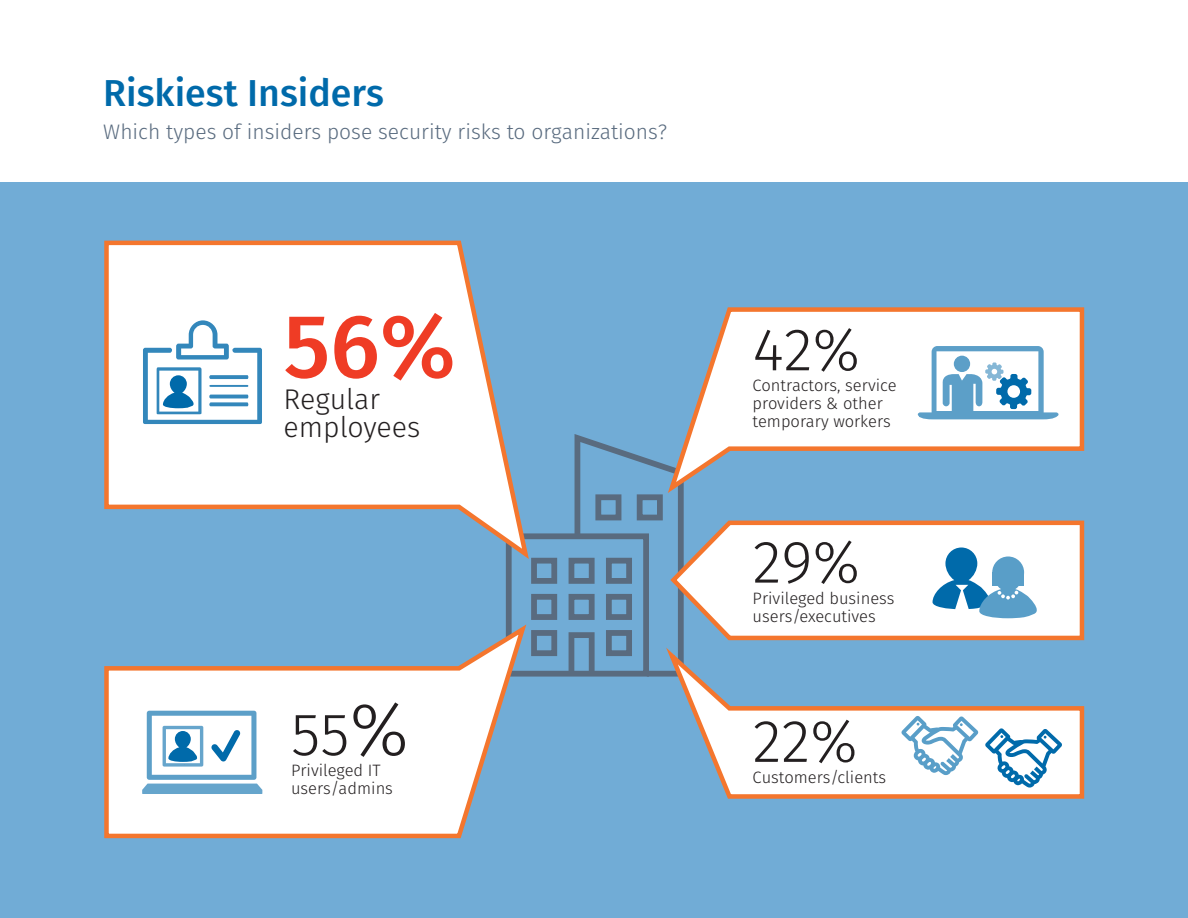
<style>
.page{position:relative;width:1188px;height:918px;background:#fff}
.page>*{position:absolute;margin:0;border:0;box-sizing:border-box;transform-origin:0 0}
.t1{font:500 90px "Fira Sans";color:#ef3c25}
.t2{font:300 75px "Fira Sans";color:#231f20}
.t3{font:300 60px "Fira Sans";color:#231f20}
.t4{font:500 37.5px "Fira Sans";color:#006aaa}
.t5{font:300 28.5px/28.5px "Fira Sans";color:#231f20}
.t6{font:300 21px "Fira Sans";color:#596b7f}
.t7{font:300 16.5px/18px "Fira Sans";color:#231f20}
</style>
<div class="page">
<div style="left:0;top:182px;width:1188px;height:736px;background:#71acd6"></div>
<div style="left:506px;top:533px;width:143px;height:144px;border:6px solid #596b7f"></div>
<svg style="left:572px;top:434px;width:112px;height:243px"></svg>
<div style="left:595px;top:494px;width:26px;height:26px;border:6px solid #596b7f"></div>
<div style="left:637px;top:494px;width:26px;height:26px;border:6px solid #596b7f"></div>
<div style="left:569px;top:558px;width:26px;height:26px;border:6px solid #596b7f"></div>
<div style="left:531px;top:558px;width:26px;height:26px;border:6px solid #596b7f"></div>
<div style="left:606px;top:558px;width:26px;height:26px;border:6px solid #596b7f"></div>
<div style="left:569px;top:594px;width:26px;height:26px;border:6px solid #596b7f"></div>
<div style="left:531px;top:594px;width:26px;height:26px;border:6px solid #596b7f"></div>
<div style="left:606px;top:594px;width:26px;height:26px;border:6px solid #596b7f"></div>
<div style="left:569px;top:632px;width:26px;height:45px;border:6px solid #596b7f"></div>
<div style="left:531px;top:630px;width:26px;height:26px;border:6px solid #596b7f"></div>
<div style="left:606px;top:630px;width:26px;height:26px;border:6px solid #596b7f"></div>
<svg style="left:104px;top:619px;width:426px;height:220px"></svg>
<svg style="left:664px;top:307px;width:421px;height:192px"></svg>
<svg style="left:660px;top:639px;width:425px;height:160px"></svg>
<svg style="left:667px;top:516px;width:418px;height:126px;background:#e6e4e4"></svg>
<svg style="left:142px;top:711px;width:120px;height:83px"></svg>
<svg style="left:918px;top:346px;width:141px;height:73px;background:#b3d2e5"></svg>
<svg style="left:954px;top:356px;width:16px;height:16px"></svg>
<svg style="left:985px;top:728px;width:77px;height:60px;background:#afd0e4"></svg>
<svg style="left:901px;top:716px;width:77px;height:59px;background:#cae0ed"></svg>
<svg style="left:933px;top:548px;width:110px;height:70px;background:#95c1db"></svg>
<div style="left:992px;top:572px;width:32px;height:13px;background:#599ec8"></div>
<svg style="left:104px;top:240px;width:428px;height:324px"></svg>
<svg style="left:143px;top:320px;width:119px;height:104px;background:#bed9e9"></svg>
<h3 class="t4" style="left:103px;top:63px;width:282px">Riskiest Insiders</h3>
<p class="t6" style="left:103px;top:117px;width:566px">Which types of insiders pose security risks to organizations?</p>
<h1 class="t1" style="left:284px;top:274px;width:174px">56%</h1>
<h3 class="t5" style="left:284px;top:385px;width:138px">Regular employees</h3>
<h2 class="t2" style="left:349px;top:676px;width:61px">%</h2>
<p class="t7" style="left:291px;top:779px;width:103px">users/admins</p>
<h3 class="t3" style="left:291px;top:692px;width:60px">55</h3>
<p class="t7" style="left:291px;top:761px;width:91px">Privileged IT</p>
<h3 class="t3" style="left:753px;top:307px;width:109px">42%</h3>
<p class="t7" style="left:753px;top:376px;width:146px">Contractors, service providers &amp; other temporary workers</p>
<h3 class="t3" style="left:753px;top:519px;width:109px">29%</h3>
<p class="t7" style="left:753px;top:589px;width:143px">Privileged business users/executives</p>
<h3 class="t3" style="left:753px;top:698px;width:107px">22%</h3>
<p class="t7" style="left:753px;top:768px;width:135px">Customers/clients</p>
</div>
